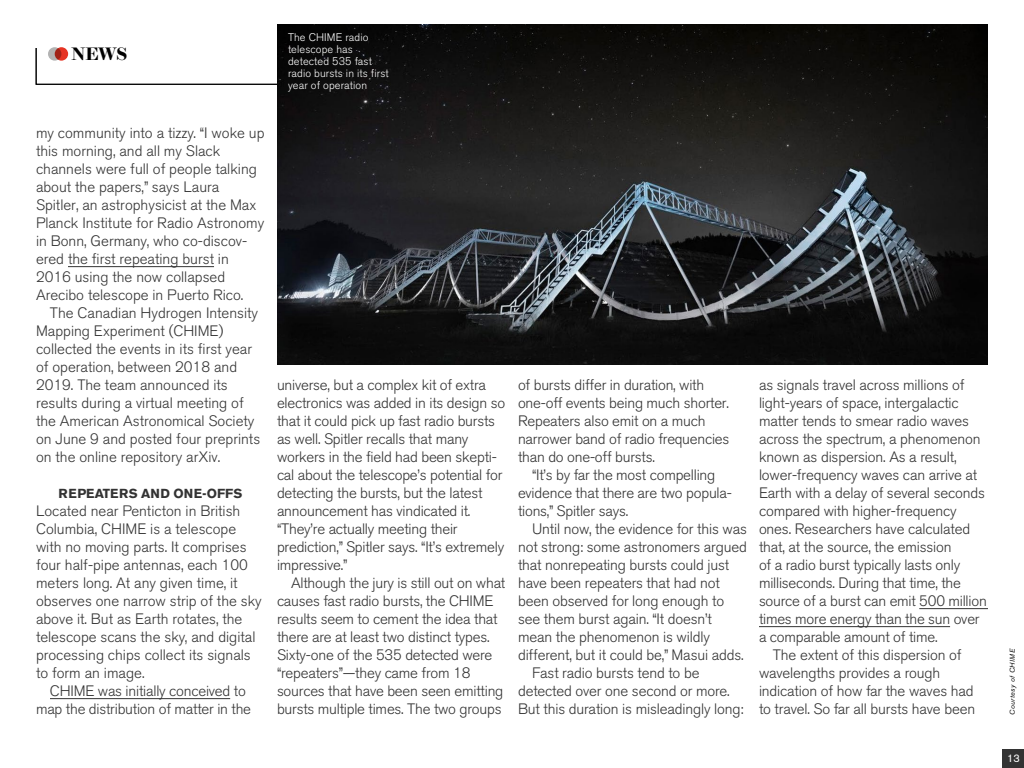
<style>
.page{position:relative;width:1024px;height:768px;background:#fff}
.page>*{position:absolute;margin:0;border:0;box-sizing:border-box;transform-origin:0 0}
.t1{font:600 18px "Brunel Deck";color:#000}
.t2{font:300 15px/18px "Akzidenz Grotesk BQ";letter-spacing:-.01em;color:#333}
.t3{font:700 13px "Akzidenz Grotesk BE";color:#333}
.t4{font:300 11px/12px "Akzidenz Grotesk BQ";letter-spacing:.01em;color:#fff}
.t5{font:11px "Akzidenz Grotesk BE";color:#fff}
.t6{font:italic 7px "Akzidenz Grotesk BE";letter-spacing:.06em;color:#000}
</style>
<div class="page">
<hr style="left:68px;top:266px;width:146px;height:1px;background:#333">
<hr style="left:50px;top:698px;width:180px;height:1px;background:#333">
<hr style="left:919px;top:608px;width:69px;height:1px;background:#333">
<hr style="left:759px;top:626px;width:191px;height:1px;background:#333">
<svg style="left:36px;top:48px;width:241px;height:37px"></svg>
<div style="left:48px;top:47px;width:13px;height:14px;background:#b3b3b3;border-radius:50%"></div>
<svg style="left:55px;top:47px;width:13px;height:14px"></svg>
<img style="left:277px;top:24px;width:711px;height:341px">
<div style="left:1003px;top:749px;width:21px;height:19px;background:#333"></div>
<p class="t1" style="left:71px;top:44px;width:58px">NEWS</p>
<p class="t4" style="left:288px;top:32px;width:102px">The CHIME radio telescope has detected 535 fast radio bursts in its first year of operation</p>
<p class="t2" style="left:36px;top:124px;width:230px">my community into a tizzy. “I woke up this morning, and all my Slack channels were full of people talking about the papers,” says Laura Spitler, an astrophysicist at the Max Planck Institute for Radio Astronomy in Bonn, Germany, who co-discov&shy;ered the first repeating burst in 2016 using the now collapsed Arecibo telescope in Puerto Rico.</p>
<p class="t2" style="left:36px;top:304px;width:226px;text-indent:14px">The Canadian Hydrogen Intensity<br>Mapping Experiment (CHIME) collected the events in its first year of operation, between 2018 and<br>2019. The team announced its results during a virtual meeting of the American Astronomical Society on June 9 and posted four preprints on the online repository arXiv.</p>
<p class="t3" style="left:59px;top:486px;width:185px">REPEATERS AND ONE-OFFS</p>
<p class="t2" style="left:36px;top:502px;width:227px">Located near Penticton in British<br>Columbia, CHIME is a telescope with no moving parts. It comprises four half-pipe antennas, each 100 meters long. At any given time, it observes one narrow strip of the sky above it. But as Earth rotates, the telescope scans the sky, and digital processing chips collect its signals to form an image.</p>
<p class="t2" style="left:36px;top:682px;width:217px;text-align:center">CHIME was initially conceived to map the distribution of matter in the</p>
<p class="t2" style="left:277px;top:376px;width:230px">universe, but a complex kit of extra electronics was added in its design so that it could pick up fast radio bursts as well. Spitler recalls that many workers in the field had been skepti&shy;cal about the telescope’s potential for detecting the bursts, but the latest announcement has vindicated it. “They’re actually meeting their prediction,” Spitler says. “It’s extremely impressive.”</p>
<p class="t2" style="left:277px;top:574px;width:230px;text-indent:14px">Although the jury is still out on what causes fast radio bursts, the CHIME results seem to cement the idea that there are at least two distinct types.<br>Sixty-one of the 535 detected were “repeaters”—they came from 18 sources that have been seen emitting bursts multiple times. The two groups</p>
<p class="t2" style="left:518px;top:376px;width:213px">of bursts differ in duration, with one-off events being much shorter.<br>Repeaters also emit on a much narrower band of radio frequencies than do one-off bursts.</p>
<p class="t2" style="left:518px;top:466px;width:215px;text-indent:14px">“It’s by far the most compelling evidence that there are two popula&shy;tions,” Spitler says.</p>
<p class="t2" style="left:532px;top:520px;width:216px">Until now, the evidence for this was</p>
<p class="t2" style="left:518px;top:538px;width:230px">not strong: some astronomers argued</p>
<p class="t2" style="left:518px;top:556px;width:213px">that nonrepeating bursts could just</p>
<p class="t2" style="left:518px;top:574px;width:203px">have been repeaters that had not</p>
<p class="t2" style="left:518px;top:592px;width:208px">been observed for long enough to</p>
<p class="t2" style="left:518px;top:610px;width:195px">see them burst again. “It doesn’t</p>
<p class="t2" style="left:518px;top:628px;width:193px">mean the phenomenon is wildly</p>
<p class="t2" style="left:518px;top:646px;width:227px">different, but it could be,” Masui adds.</p>
<p class="t2" style="left:532px;top:664px;width:169px">Fast radio bursts tend to be</p>
<p class="t2" style="left:518px;top:682px;width:213px">detected over one second or more.</p>
<p class="t2" style="left:518px;top:700px;width:227px">But this duration is misleadingly long:</p>
<p class="t2" style="left:759px;top:376px;width:207px">as signals travel across millions of</p>
<p class="t2" style="left:759px;top:394px;width:201px">light-years of space, intergalactic</p>
<p class="t2" style="left:759px;top:412px;width:211px">matter tends to smear radio waves</p>
<p class="t2" style="left:759px;top:430px;width:223px">across the spectrum, a phenomenon</p>
<p class="t2" style="left:759px;top:448px;width:199px">known as dispersion. As a result,</p>
<p class="t2" style="left:759px;top:466px;width:220px">lower-frequency waves can arrive at</p>
<p class="t2" style="left:759px;top:484px;width:227px">Earth with a delay of several seconds</p>
<p class="t2" style="left:759px;top:502px;width:199px">compared with higher-frequency</p>
<p class="t2" style="left:759px;top:520px;width:213px">ones. Researchers have calculated</p>
<p class="t2" style="left:759px;top:538px;width:194px">that, at the source, the emission</p>
<p class="t2" style="left:759px;top:556px;width:203px">of a radio burst typically lasts only</p>
<p class="t2" style="left:759px;top:574px;width:203px">milliseconds. During that time, the</p>
<p class="t2" style="left:759px;top:592px;width:229px">source of a burst can emit 500 million</p>
<p class="t2" style="left:759px;top:610px;width:222px">times more energy than the sun over</p>
<p class="t2" style="left:759px;top:628px;width:180px">a comparable amount of time.</p>
<p class="t2" style="left:773px;top:646px;width:190px">The extent of this dispersion of</p>
<p class="t2" style="left:759px;top:664px;width:183px">wavelengths provides a rough</p>
<p class="t2" style="left:759px;top:682px;width:216px">indication of how far the waves had</p>
<p class="t2" style="left:759px;top:700px;width:218px">to travel. So far all bursts have been</p>
<p class="t6" style="left:1008px;top:715px;width:68px;rotate:-90deg">Courtesy of CHIME</p>
<p class="t5" style="left:1007px;top:752px;width:14px">13</p>
</div>
